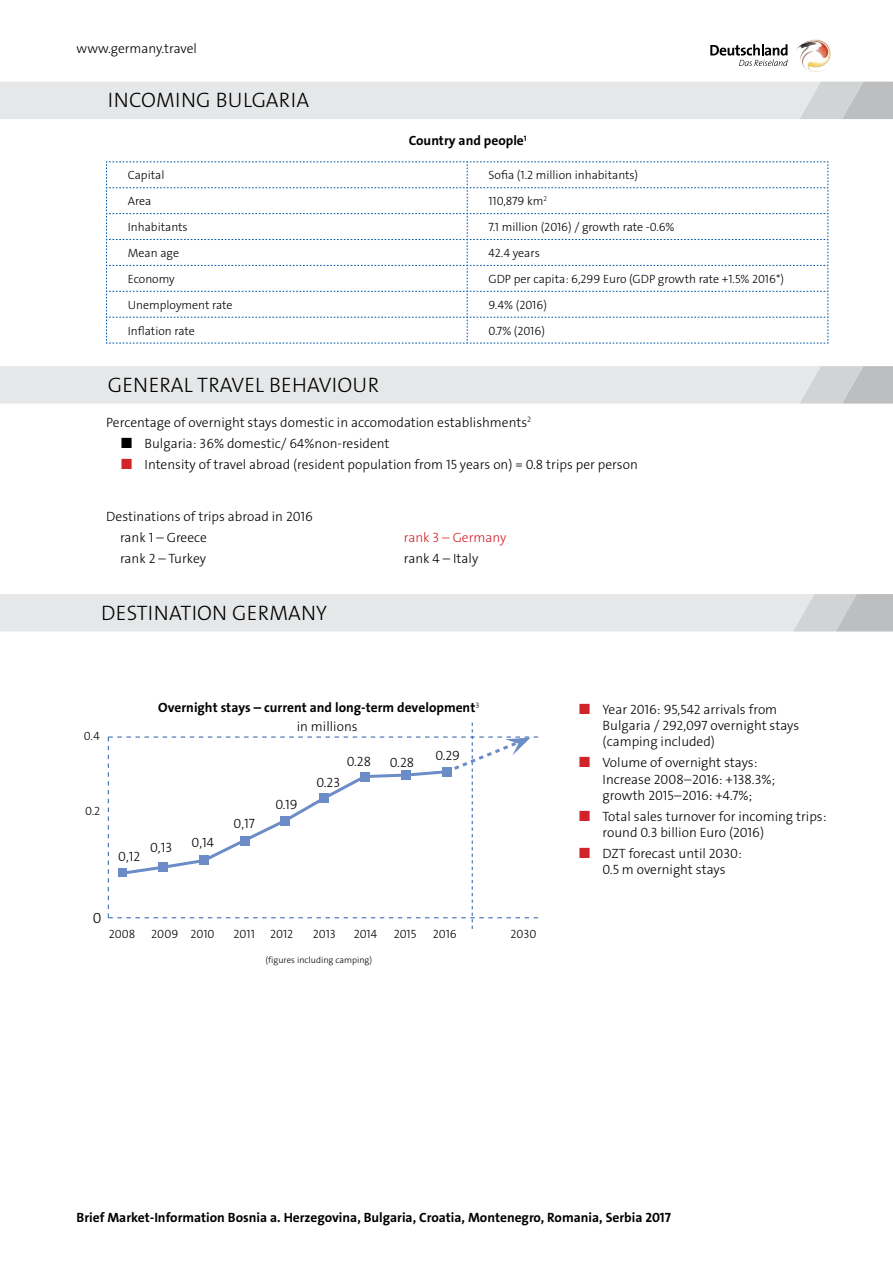
<style>
.page{position:relative;width:893px;height:1263px;background:#fff}
.page>*{position:absolute;margin:0;border:0;box-sizing:border-box;transform-origin:0 0}
.t1{font:21px "The Sans LP3 Lig";letter-spacing:.01em;color:#000}
.t2{font:14.85px "The Sans LP3 Lig";color:#000}
.t3{font:13.5px/16.2px "The Sans LP3 Lig";color:#000}
.t4{font:13.5px "The Sans LP7 Bld";color:#000}
.t5{font:13.5px "The Sans LP3 Lig";color:#d2232a}
.t6{font:12px "The Sans LP3 Lig";color:#000}
.t7{font:9px "The Sans LP3 Lig";color:#000}
.s1{font-size:15px}
.s2{font-size:15px;color:#d2232a}
</style>
<div class="page">
<img style="left:796px;top:40px;width:35px;height:32px">
<svg style="left:710px;top:44px;width:78px;height:22px"></svg>
<svg style="left:0;top:594px;width:893px;height:37px;background:#e2e3e5"></svg>
<svg style="left:0;top:366px;width:893px;height:38px;background:#e3e4e5"></svg>
<svg style="left:0;top:82px;width:893px;height:37px;background:#e3e4e5"></svg>
<svg style="left:106px;top:161px;width:723px;height:183px"></svg>
<svg style="left:108px;top:723px;width:430px;height:206px"></svg>
<p class="t3" style="left:77px;top:40px;width:122px">www.germany.travel</p>
<h1 class="t1" style="left:108px;top:87px;width:203px">INCOMING BULGARIA</h1>
<p class="t4" style="left:409px;top:132px;width:119px">Country and people<sup>1</sup></p>
<p class="t6" style="left:128px;top:167px;width:38px">Capital</p>
<p class="t6" style="left:488px;top:167px;width:151px">Sofia (1.2 million inhabitants)</p>
<p class="t6" style="left:128px;top:193px;width:25px">Area</p>
<p class="t6" style="left:488px;top:193px;width:60px">110,879 km<sup>2</sup></p>
<p class="t6" style="left:128px;top:219px;width:62px">Inhabitants</p>
<p class="t6" style="left:488px;top:219px;width:188px">7.1 million (2016) / growth rate -0.6%</p>
<p class="t6" style="left:128px;top:245px;width:53px">Mean age</p>
<p class="t6" style="left:488px;top:245px;width:53px">42.4 years</p>
<p class="t6" style="left:128px;top:271px;width:49px">Economy</p>
<p class="t6" style="left:488px;top:271px;width:297px">GDP per capita: 6,299 Euro (GDP growth rate +1.5% 2016*)</p>
<p class="t6" style="left:128px;top:297px;width:106px">Unemployment rate</p>
<p class="t6" style="left:488px;top:297px;width:60px">9.4% (2016)</p>
<p class="t6" style="left:128px;top:323px;width:69px">Inflation rate</p>
<p class="t6" style="left:488px;top:323px;width:58px">0.7% (2016)</p>
<h1 class="t1" style="left:108px;top:371px;width:273px">GENERAL TRAVEL BEHAVIOUR</h1>
<p class="t3" style="left:106px;top:414px;width:426px">Percentage of overnight stays domestic in accomodation establishments<sup>2</sup></p>
<p class="t3" style="left:120px;top:435px;width:271px"><span class="s1">■</span> Bulgaria: 36% domestic/ 64%non-resident</p>
<p class="t3" style="left:120px;top:456px;width:519px"><span class="s2">■</span> Intensity of travel abroad (resident population from 15 years on) = 0.8 trips per person</p>
<p class="t3" style="left:120px;top:506px;width:194px;line-height:21px;text-indent:-14px">Destinations of trips abroad in 2016 rank 1 – Greece</p>
<p class="t5" style="left:404px;top:529px;width:104px">rank 3 – Germany</p>
<p class="t3" style="left:120px;top:551px;width:87px">rank 2 – Turkey</p>
<p class="t3" style="left:404px;top:551px;width:76px">rank 4 – Italy</p>
<h1 class="t1" style="left:101px;top:599px;width:227px">DESTINATION GERMANY</h1>
<p class="t6" style="left:84px;top:728px;width:17px">0.4</p>
<p class="t6" style="left:85px;top:803px;width:17px">0.2</p>
<p class="t3" style="left:118px;top:848px;width:24px">0,12</p>
<p class="t4" style="left:158px;top:699px;width:323px">Overnight stays – current and long-term development<sup>3</sup></p>
<p class="t3" style="left:150px;top:840px;width:24px">0,13</p>
<p class="t3" style="left:192px;top:835px;width:24px">0,14</p>
<p class="t3" style="left:234px;top:815px;width:23px">0,17</p>
<p class="t3" style="left:297px;top:718px;width:62px">in millions</p>
<p class="t3" style="left:275px;top:796px;width:24px">0.19</p>
<p class="t3" style="left:316px;top:775px;width:25px">0.23</p>
<p class="t3" style="left:347px;top:753px;width:26px">0.28</p>
<p class="t3" style="left:390px;top:754px;width:26px">0.28</p>
<p class="t3" style="left:435px;top:748px;width:26px">0.29</p>
<p class="t2" style="left:93px;top:909px;width:10px">0</p>
<p class="t6" style="left:109px;top:926px;width:28px">2008</p>
<p class="t6" style="left:151px;top:926px;width:65px">2009 2010</p>
<p class="t6" style="left:234px;top:926px;width:23px">2011</p>
<p class="t6" style="left:270px;top:926px;width:24px">2012</p>
<p class="t6" style="left:313px;top:926px;width:24px">2013</p>
<p class="t6" style="left:354px;top:926px;width:25px">2014</p>
<p class="t6" style="left:394px;top:926px;width:24px">2015</p>
<p class="t6" style="left:433px;top:926px;width:25px">2016</p>
<p class="t6" style="left:511px;top:926px;width:28px">2030</p>
<p class="t7" style="left:265px;top:954px;width:108px">(figures including camping)</p>
<p class="t3" style="left:603px;top:701px;width:198px;text-indent:-24px"><span class="s2">■</span> Year 2016: 95,542 arrivals from<br>Bulgaria / 292,097 overnight stays (camping included)</p>
<p class="t3" style="left:603px;top:755px;width:174px;text-indent:-24px"><span class="s2">■</span> Volume of overnight stays:<br>Increase 2008–2016: +138.3%; growth 2015–2016: +4.7%;</p>
<p class="t3" style="left:603px;top:808px;width:225px;text-indent:-24px"><span class="s2">■</span> Total sales turnover for incoming trips: round 0.3 billion Euro (2016)</p>
<p class="t3" style="left:603px;top:845px;width:141px;text-indent:-24px"><span class="s2">■</span> DZT forecast until 2030:<br>0.5 m overnight stays</p>
<p class="t4" style="left:77px;top:1209px;width:596px">Brief Market-Information Bosnia a. Herzegovina, Bulgaria, Croatia, Montenegro, Romania, Serbia 2017</p>
</div>
